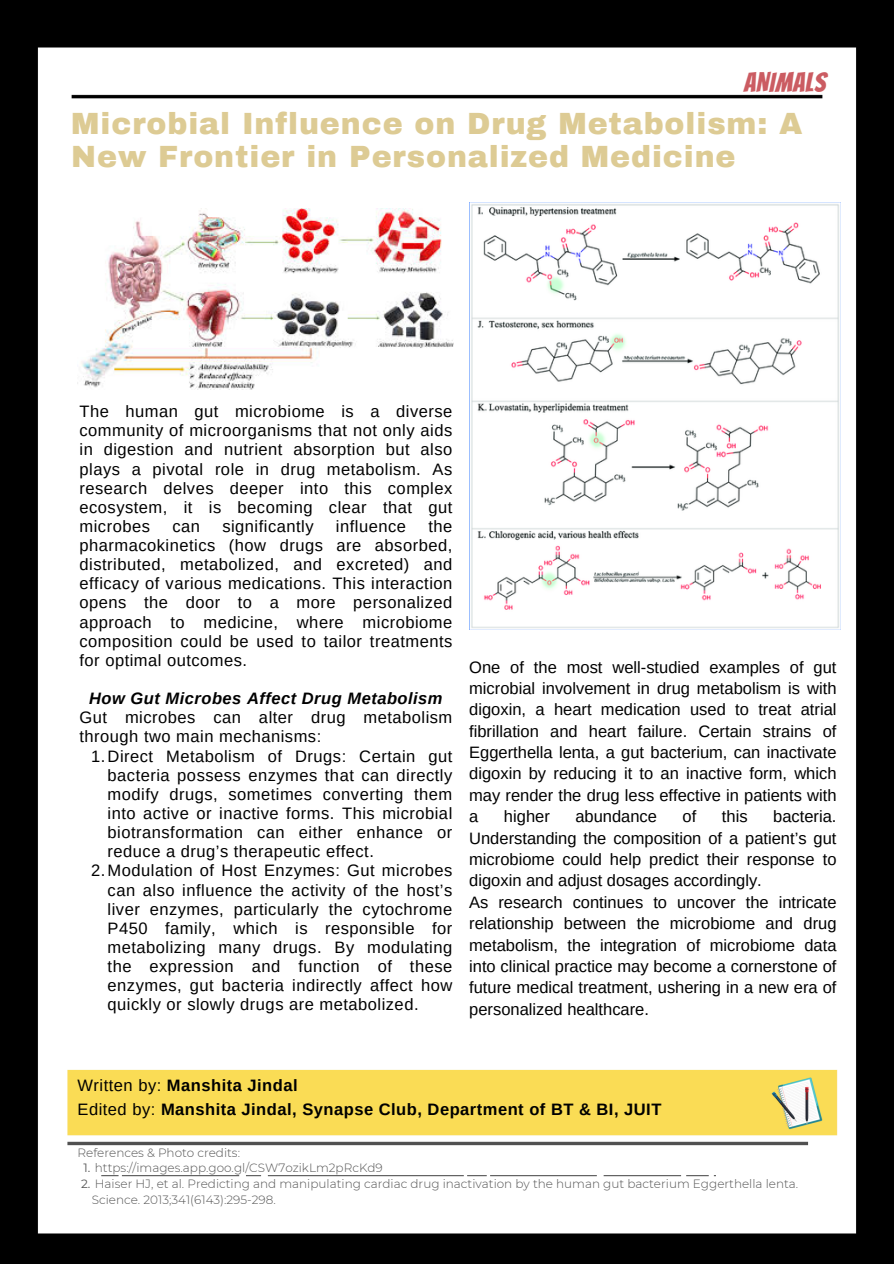
<style>
.page{position:relative;width:894px;height:1264px;background:#fff}
.page>*{position:absolute;margin:0;border:0;box-sizing:border-box;transform-origin:0 0}
.t1{font:900 30px/32.7px "Archivo";letter-spacing:.03em;color:#ddcb94}
.t2{font:27px "Bangers";letter-spacing:.025em;color:#cb5c62}
.t3{font:16.5px/19.2px "Arimo";color:#000;text-align:justify}
.t4{font:16.5px/19.2px "Arimo";letter-spacing:.03em;color:#000}
.t5{font:700 16.5px/23.7px "Arimo";letter-spacing:.03em;color:#000}
.t6{font:300 12px/15.8px "Montserrat";color:#545454}
.s1{font-weight:700;font-style:italic}
.s2{font-weight:400}
</style>
<div class="page">
<div style="left:0;top:0;width:893px;height:1263px;background:#000"></div>
<img style="left:37px;top:47px;width:820px;height:1187px">
<svg style="left:101px;top:1175px;width:614px;height:1px"></svg>
<img style="left:77px;top:208px;width:376px;height:182px">
<img style="left:469px;top:202px;width:371px;height:427px">
<h3 class="t2" style="left:743px;top:68px;width:83px">ANIMALS</h3>
<p class="t1" style="left:71px;top:108px;width:732px">Microbial Influence on Drug Metabolism: A<br>New Frontier in Personalized Medicine</p>
<h3 class="t3" style="left:79px;top:402px;width:374px">The human gut microbiome is a diverse community of microorganisms that not only aids in digestion and nutrient absorption but also plays a pivotal role in drug metabolism. As research delves deeper into this complex ecosystem, it is becoming clear that gut microbes</h3>
<h3 class="t3" style="left:79px;top:516px;width:374px;text-indent:349px">the pharmacokinetics (how drugs are absorbed, distributed, metabolized, and excreted) and efficacy of various medications. This interaction opens the door to a more personalized approach to medicine, where microbiome composition could be used to tailor treatments for optimal outcomes.</h3>
<h3 class="t4" style="left:79px;top:688px;width:374px;text-indent:10px"><span class="s1">How Gut Microbes Affect Drug Metabolism<br></span>Gut microbes can alter drug metabolism through two main mechanisms:</h3>
<p class="t3" style="left:108px;top:746px;width:346px;text-indent:-16px">1.Direct Metabolism of Drugs: Certain gut bacteria possess enzymes that can directly modify drugs, sometimes converting them into active or inactive forms. This microbial biotransformation can either enhance or reduce a drug’s therapeutic effect.</p>
<p class="t3" style="left:108px;top:861px;width:346px;text-indent:-16px">2.Modulation of Host Enzymes: Gut microbes can also influence the activity of the host’s liver enzymes, particularly the cytochrome P450 family, which is responsible for metabolizing many drugs. By modulating the expression and function of these enzymes, gut bacteria indirectly affect how quickly or slowly drugs are metabolized.</p>
<h3 class="t3" style="left:172px;top:516px;width:29px">can</h3>
<h3 class="t4" style="left:222px;top:516px;width:93px">significantly</h3>
<h3 class="t4" style="left:336px;top:516px;width:71px">influence</h3>
<p class="t3" style="left:469px;top:656px;width:368px;line-height:21.3px">One of the most well-studied examples of gut microbial involvement in drug metabolism is with digoxin, a heart medication used to treat atrial fibrillation and heart failure. Certain strains of Eggerthella lenta, a gut bacterium, can inactivate digoxin by reducing it to an inactive form, which may render the drug less effective in patients with a</p>
<p class="t3" style="left:469px;top:805px;width:368px;line-height:21.3px;text-align:left;text-indent:304px">bacteria.<br>Understanding the composition of a patient’s gut microbiome could help predict their response to digoxin and adjust dosages accordingly.<br>As research continues to uncover the intricate relationship between the microbiome and drug metabolism, the integration of microbiome data into clinical practice may become a cornerstone of future medical treatment, ushering in a new era of personalized healthcare.</p>
<p class="t3" style="left:504px;top:806px;width:47px">higher</p>
<p class="t3" style="left:575px;top:806px;width:83px">abundance</p>
<p class="t3" style="left:682px;top:806px;width:15px">of</p>
<p class="t3" style="left:721px;top:806px;width:27px">this</p>
<p class="t5" style="left:78px;top:1073px;width:585px"><span class="s2">Written by:</span> Manshita Jindal<br><span class="s2">Edited by:</span> Manshita Jindal, Synapse Club, Department of BT &amp; BI, JUIT</p>
<h3 class="t6" style="left:78px;top:1144px;width:164px">References &amp; Photo credits:</h3>
<p class="t6" style="left:84px;top:1160px;width:300px"><span class="s2">1.</span> https://images.app.goo.gl/CSW7ozikLm2pRcKd9</p>
<p class="t6" style="left:92px;top:1175px;width:707px;text-indent:-11px"><span class="s2">2.</span> Haiser HJ, et al. Predicting and manipulating cardiac drug inactivation by the human gut bacterium Eggerthella lenta.<br>Science. 2013;341(6143):295-298.</p>
</div>
